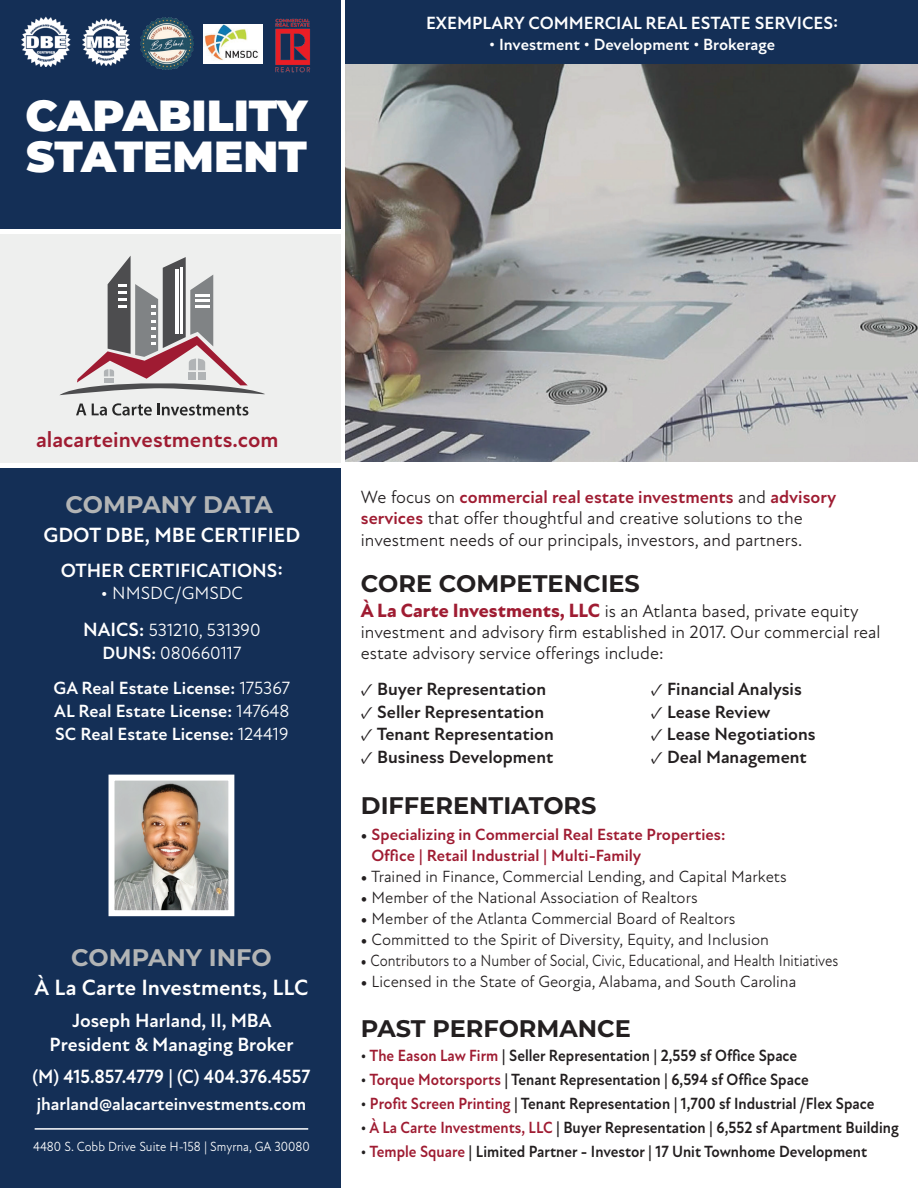
<style>
.page{position:relative;width:918px;height:1188px;background:#fff}
.page>*{position:absolute;margin:0;border:0;box-sizing:border-box;transform-origin:0 0}
.t1{font:900 43.5px/40.5px "Montserrat";color:#fff}
.t2{font:700 24px "Montserrat";color:#231f20}
.t3{font:700 24px "Montserrat";color:#b2b4b5}
.t4{font:700 22.5px "New Atten";color:#fff}
.t5{font:700 22.5px "New Atten";color:#9f1c32}
.t6{font:700 21px "New Atten";color:#fff}
.t7{font:700 19.5px/23.4px "New Atten";color:#fff;text-align:center}
.t8{font:700 19.5px "New Atten";color:#fff;scale:.94 1}
.t9{font:18px/21.3px "New Atten";color:#231f20}
.t10{font:700 18px/35.1px "New Atten";color:#fff;text-align:center}
.t11{font:700 18px "New Atten";color:#231f20}
.t12{font:18px/36.9px "New Atten";color:#fff;text-align:center}
.t13{font:700 16.5px "New Atten";color:#231f20;scale:.92 1}
.t14{font:16.5px "New Atten";color:#231f20}
.t15{font:700 16.5px/21px "New Atten";color:#9f1c32}
.t16{font:16.5px "New Atten";color:#231f20;scale:.89 1}
.t17{font:700 16.5px "New Atten";color:#fff}
.t18{font:13.5px "New Atten";color:#fff;scale:.93 1}
.s1{font-weight:700;font-size:19.5px}
.s2{font-weight:400}
.s3{font-weight:700;color:#9f1c32}
.s4{font-weight:800;font-size:19.5px;color:#9f1c32}
.s5{font-family:"Minion Pro"}
.s6{font-family:"Minion Pro";color:#231f20}
.s7{font-family:"Minion Pro";font-weight:700}
.s8{color:#9f1c32}
</style>
<div class="page">
<img style="left:346px;top:63px;width:572px;height:399px">
<div style="left:0;top:0;width:340px;height:229px;background:#142f56"></div>
<div style="left:0;top:234px;width:340px;height:228px;background:#eeefee"></div>
<svg style="left:60px;top:256px;width:205px;height:139px"></svg>
<svg style="left:76px;top:404px;width:10px;height:11px"></svg>
<svg style="left:92px;top:403px;width:156px;height:12px"></svg>
<div style="left:346px;top:0;width:572px;height:63px;background:#142f56"></div>
<div style="left:0;top:468px;width:340px;height:720px;background:#142f56"></div>
<hr style="left:35px;top:1128px;width:273px;height:2px;background:#fff">
<img style="left:116px;top:782px;width:111px;height:127px">
<div style="left:109px;top:775px;width:125px;height:141px;border:6px solid #fff"></div>
<img style="left:22px;top:17px;width:49px;height:50px">
<img style="left:82px;top:18px;width:48px;height:47px">
<img style="left:203px;top:24px;width:59px;height:39px">
<img style="left:141px;top:18px;width:52px;height:52px">
<img style="left:275px;top:18px;width:35px;height:55px">
<h1 class="t1" style="left:26px;top:93px;width:283px">CAPABILITY<br>STATEMENT</h1>
<p class="t10" style="left:426px;top:6px;width:414px">EXEMPLARY COMMERCIAL REAL ESTATE SERVICES:</p>
<p class="t17" style="left:489px;top:35px;width:288px">• Investment • Development • Brokerage</p>
<h3 class="t5" style="left:36px;top:426px;width:244px">alacarteinvestments.com</h3>
<h2 class="t3" style="left:66px;top:487px;width:209px">COMPANY DATA</h2>
<p class="t6" style="left:43px;top:522px;width:258px">GDOT DBE, MBE CERTIFIED</p>
<p class="t7" style="left:61px;top:559px;width:224px">OTHER CERTIFICATIONS:</p>
<p class="t12" style="left:83px;top:575px;width:179px">• NMSDC/GMSDC<br><span class="s1">NAICS:</span> 531210, 531390</p>
<p class="t10" style="left:54px;top:636px;width:238px">DUNS: <span class="s2">080660117<br></span>GA Real Estate License: <span class="s2">175367</span></p>
<p class="t10" style="left:54px;top:700px;width:237px;line-height:23.1px;text-align:left">AL Real Estate License: <span class="s2">147648<br></span>SC Real Estate License: <span class="s2">124419</span></p>
<h2 class="t3" style="left:71px;top:941px;width:202px">COMPANY INFO</h2>
<h3 class="t4" style="left:35px;top:974px;width:275px">À La Carte Investments, LLC</h3>
<p class="t7" style="left:50px;top:1009px;width:246px">Joseph Harland, II, MBA<br>President &amp; Managing Broker</p>
<p class="t8" style="left:32px;top:1065px;width:297px">(M) 415.857.4779 | (C) 404.376.4557</p>
<p class="t10" style="left:37px;top:1087px;width:271px">jharland@alacarteinvestments.com</p>
<p class="t18" style="left:33px;top:1138px;width:299px">4480 S. Cobb Drive Suite H-158 | Smyrna, GA 30080</p>
<p class="t9" style="left:361px;top:487px;width:477px">We focus on <span class="s3">commercial real estate investments</span> and <span class="s3">advisory services</span> that offer thoughtful and creative solutions to the investment needs of our principals, investors, and partners.</p>
<h2 class="t2" style="left:361px;top:566px;width:281px">CORE COMPETENCIES</h2>
<p class="t9" style="left:361px;top:601px;width:521px"><span class="s4">À La Carte Investments, LLC</span> is an Atlanta based, private equity investment and advisory firm established in 2017. Our commercial real estate advisory service offerings include:</p>
<p class="t11" style="left:361px;top:679px;width:187px"><span class="s5">✓</span> Buyer Representation</p>
<p class="t11" style="left:361px;top:701px;width:185px"><span class="s5">✓</span> Seller Representation</p>
<p class="t11" style="left:361px;top:724px;width:194px"><span class="s5">✓</span> Tenant Representation</p>
<p class="t11" style="left:361px;top:746px;width:194px"><span class="s5">✓</span> Business Development</p>
<p class="t11" style="left:651px;top:679px;width:153px"><span class="s5">✓</span> Financial Analysis</p>
<p class="t11" style="left:651px;top:701px;width:121px"><span class="s5">✓</span> Lease Review</p>
<p class="t11" style="left:651px;top:724px;width:166px"><span class="s5">✓</span> Lease Negotiations</p>
<p class="t11" style="left:651px;top:746px;width:158px"><span class="s5">✓</span> Deal Management</p>
<h2 class="t2" style="left:361px;top:788px;width:237px">DIFFERENTIATORS</h2>
<p class="t15" style="left:371px;top:824px;width:356px;text-indent:-10px"><span class="s6">•</span> Specializing in Commercial Real Estate Properties:<br>Office | Retail Industrial | Multi-Family</p>
<p class="t14" style="left:361px;top:866px;width:427px"><span class="s7">•</span> Trained in Finance, Commercial Lending, and Capital Markets</p>
<p class="t14" style="left:361px;top:887px;width:338px"><span class="s7">•</span> Member of the National Association of Realtors</p>
<p class="t14" style="left:361px;top:908px;width:376px"><span class="s7">•</span> Member of the Atlanta Commercial Board of Realtors</p>
<p class="t14" style="left:361px;top:930px;width:410px"><span class="s7">•</span> Committed to the Spirit of Diversity, Equity, and Inclusion</p>
<p class="t16" style="left:361px;top:950px;width:538px"><span class="s7">•</span> Contributors to a Number of Social, Civic, Educational, and Health Initiatives</p>
<p class="t14" style="left:361px;top:971px;width:437px"><span class="s7">•</span> Licensed in the State of Georgia, Alabama, and South Carolina</p>
<h2 class="t2" style="left:361px;top:1011px;width:272px">PAST PERFORMANCE</h2>
<p class="t13" style="left:361px;top:1046px;width:476px">• <span class="s8">The Eason Law Firm</span> | Seller Representation | 2,559 sf Office Space</p>
<p class="t13" style="left:361px;top:1070px;width:488px">• <span class="s8">Torque Motorsports</span> | Tenant Representation | 6,594 sf Office Space</p>
<p class="t13" style="left:361px;top:1094px;width:560px">• <span class="s8">Profit Screen Printing</span> | Tenant Representation | 1,700 sf Industrial /Flex Space</p>
<p class="t13" style="left:361px;top:1118px;width:586px">• <span class="s8">À La Carte Investments, LLC</span> | Buyer Representation | 6,552 sf Apartment Building</p>
<p class="t13" style="left:361px;top:1142px;width:552px">• <span class="s8">Temple Square</span> | Limited Partner - Investor | 17 Unit Townhome Development</p>
</div>
